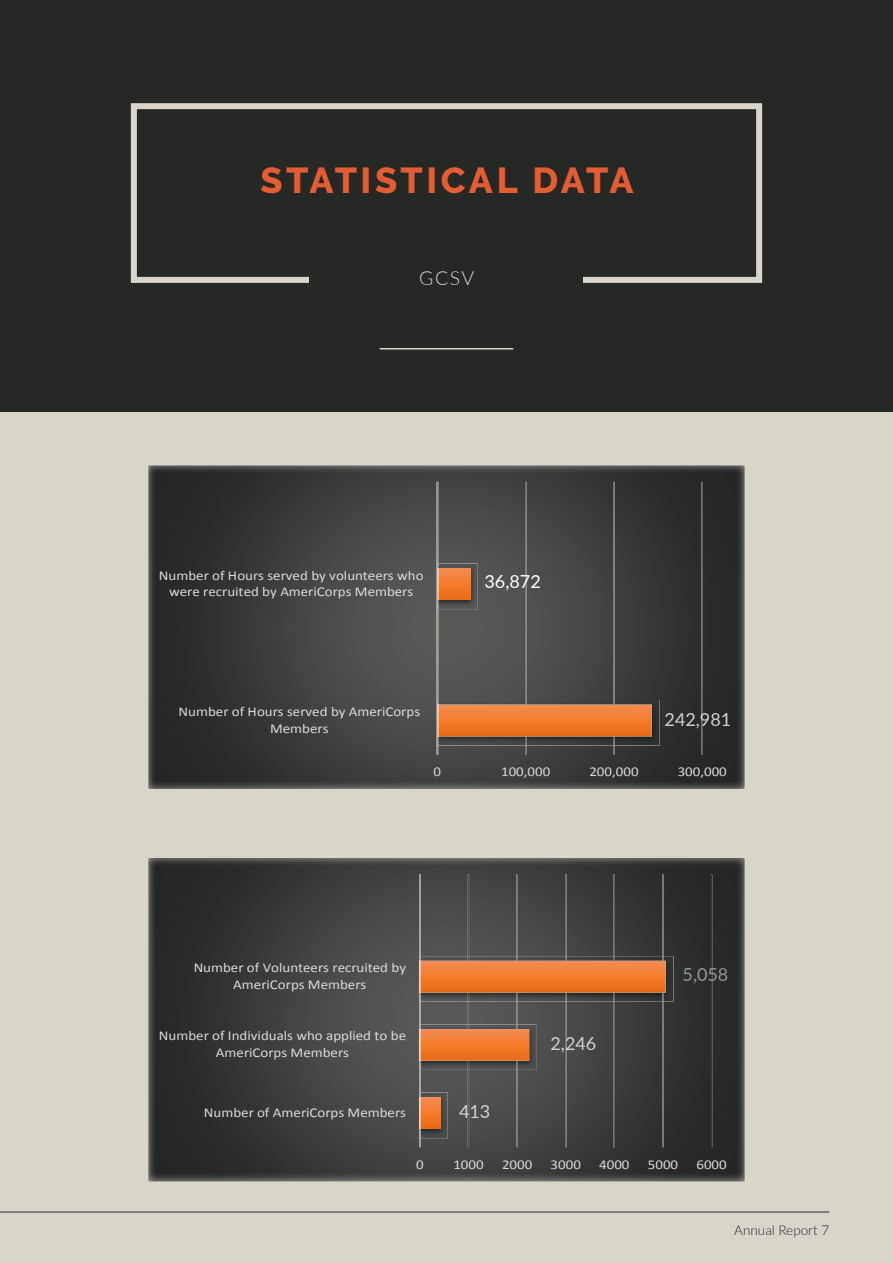
<style>
.page{position:relative;width:893px;height:1263px;background:#d9d5cb}
.page>*{position:absolute;margin:0;border:0;box-sizing:border-box;transform-origin:0 0}
.Header_-_Align_Cente{font:800 36px "Raleway";letter-spacing:.095em;color:#e45c32}
.Subhead_-_Align_Cent{font:300 19.5px "Lato";color:#d1d2d4}
.t1{font:18px "Lato";color:#d1d2d4}
.t2{font:18px "Lato";color:#fff}
.t3{font:18px "Lato";color:#939598}
.t4{font:13.5px/16.5px "Calibri";color:#d9d9d9;text-align:center;scale:1.11 1}
.Running_Footer_-_Ali{font:300 13.5px "Lato";color:#262825}
</style>
<div class="page">
<div style="left:0;top:0;width:893px;height:411px;background:#262825"></div>
<hr style="left:380px;top:348px;width:133px;height:1px;background:#d9d5cb">
<div style="left:131px;top:103px;width:631px;height:180px;border:6px solid #d9d5cb"></div>
<div style="left:310px;top:269px;width:273px;height:21px;background:#262825"></div>
<div style="left:147px;top:463px;width:598px;height:327px;background:#fff;opacity:.75"></div>
<div style="left:148px;top:856px;width:598px;height:327px;background:#fff;opacity:.75"></div>
<hr style="left:0;top:1212px;width:829px;height:1px;background:#262825">
<p class="Header_-_Align_Cente" style="left:260px;top:160px;width:375px">STATISTICAL DATA</p>
<p class="Subhead_-_Align_Cent" style="left:419px;top:264px;width:57px">GCSV</p>
<p class="t4" style="left:159px;top:567px;width:240px">Number of Hours served by volunteers who were recruited by AmeriCorps Members</p>
<p class="t4" style="left:179px;top:703px;width:219px">Number of Hours served by AmeriCorps<br>Members</p>
<p class="t2" style="left:484px;top:569px;width:58px">36,872</p>
<p class="t1" style="left:664px;top:706px;width:68px">242,981</p>
<p class="t4" style="left:434px;top:763px;width:8px">0</p>
<p class="t4" style="left:501px;top:763px;width:46px">100,000</p>
<p class="t4" style="left:589px;top:763px;width:46px">200,000</p>
<p class="t4" style="left:678px;top:763px;width:46px">300,000</p>
<p class="t4" style="left:194px;top:959px;width:193px">Number of Volunteers recruited by<br>AmeriCorps Members</p>
<p class="t4" style="left:159px;top:1028px;width:224px">Number of Individuals who applied to be<br>AmeriCorps Members</p>
<p class="t1" style="left:550px;top:1030px;width:47px">2,246</p>
<p class="t3" style="left:682px;top:961px;width:47px">5,058</p>
<p class="t4" style="left:204px;top:1104px;width:184px">Number of AmeriCorps Members</p>
<p class="t1" style="left:459px;top:1098px;width:33px">413</p>
<p class="t4" style="left:416px;top:1156px;width:8px">0</p>
<p class="t4" style="left:453px;top:1156px;width:29px">1000</p>
<p class="t4" style="left:502px;top:1156px;width:29px">2000</p>
<p class="t4" style="left:551px;top:1156px;width:29px">3000</p>
<p class="t4" style="left:599px;top:1156px;width:29px">4000</p>
<p class="t4" style="left:648px;top:1156px;width:29px">5000</p>
<p class="t4" style="left:696px;top:1156px;width:29px">6000</p>
<p class="Running_Footer_-_Ali" style="left:734px;top:1220px;width:96px">Annual Report 7</p>
</div>
